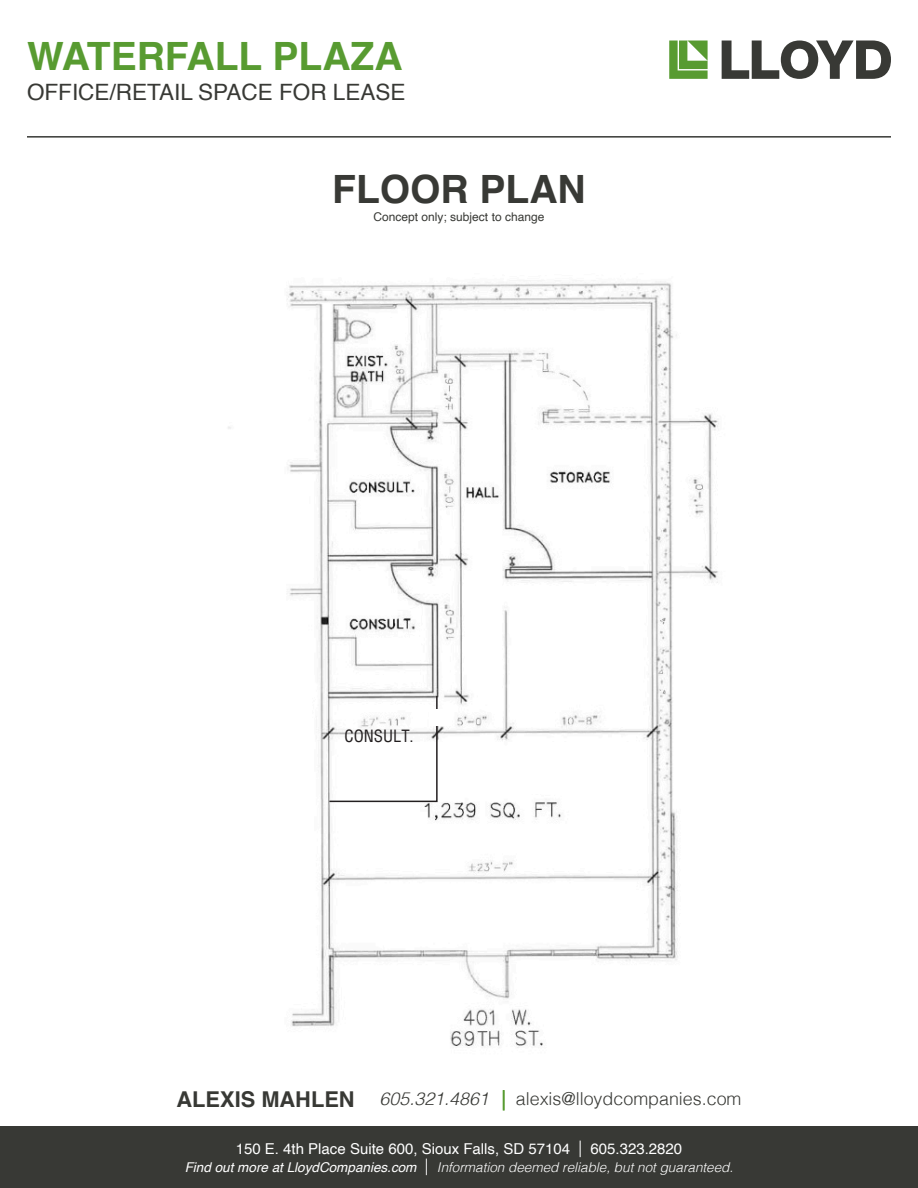
<style>
.page{position:relative;width:918px;height:1188px;background:#fff}
.page>*{position:absolute;margin:0;border:0;box-sizing:border-box;transform-origin:0 0}
.t1{font:700 39px "Helvetica";color:#589b31}
.t2{font:700 39px "Helvetica";color:#383935}
.t3{font:22.5px "Helvetica";color:#383935}
.t4{font:700 21.75px "Helvetica";color:#383935}
.t5{font:300 17.85px "Helvetica";color:#383935}
.t6{font:condensed 16.5px "Helvetica";color:#231f20}
.t7{font:15px "Helvetica";color:#fff}
.t8{font:italic 300 13.5px "Helvetica";color:#fff}
.t9{font:12px "Helvetica";color:#383935}
.s1{font-style:italic}
.s2{font-style:italic;color:#589b31}
.s3{font-weight:300;font-size:16.5px}
.s4{font-weight:400}
.s5{font-style:normal;font-size:16.5px}
</style>
<div class="page">
<svg style="left:669px;top:41px;width:39px;height:38px"></svg>
<svg style="left:722px;top:40px;width:169px;height:39px"></svg>
<hr style="left:27px;top:136px;width:864px;height:2px;background:#383935">
<div style="left:0;top:1126px;width:918px;height:62px;background:#383935"></div>
<img style="left:228px;top:281px;width:491px;height:767px">
<div style="left:137px;top:635px;width:174px;height:259px;background:#fff"></div>
<svg style="left:328px;top:695px;width:110px;height:108px"></svg>
<div style="left:429px;top:709px;width:22px;height:17px;background:#fff"></div>
<p class="t1" style="left:27px;top:25px;width:377px">WATERFALL PLAZA</p>
<p class="t3" style="left:27px;top:75px;width:380px">OFFICE/RETAIL SPACE FOR LEASE</p>
<p class="t2" style="left:332px;top:157px;width:255px">FLOOR PLAN</p>
<p class="t9" style="left:374px;top:207px;width:172px">Concept only; subject to change</p>
<p class="t6" style="left:345px;top:725px;width:71px">CONSULT.</p>
<p class="t4" style="left:177px;top:1082px;width:180px">ALEXIS MAHLEN</p>
<p class="t5" style="left:380px;top:1084px;width:363px"><span class="s1">605.321.4861</span> <span class="s2">|</span> alexis@lloydcompanies.com</p>
<p class="t7" style="left:236px;top:1137px;width:448px">150 E. 4th Place Suite 600, Sioux Falls, SD 57104 <span class="s3">|</span> 605.323.2820</p>
<p class="t8" style="left:185px;top:1156px;width:550px"><span class="s4">Find out more at LloydCompanies.com</span> <span class="s5">|</span> Information deemed reliable, but not guaranteed.</p>
</div>
